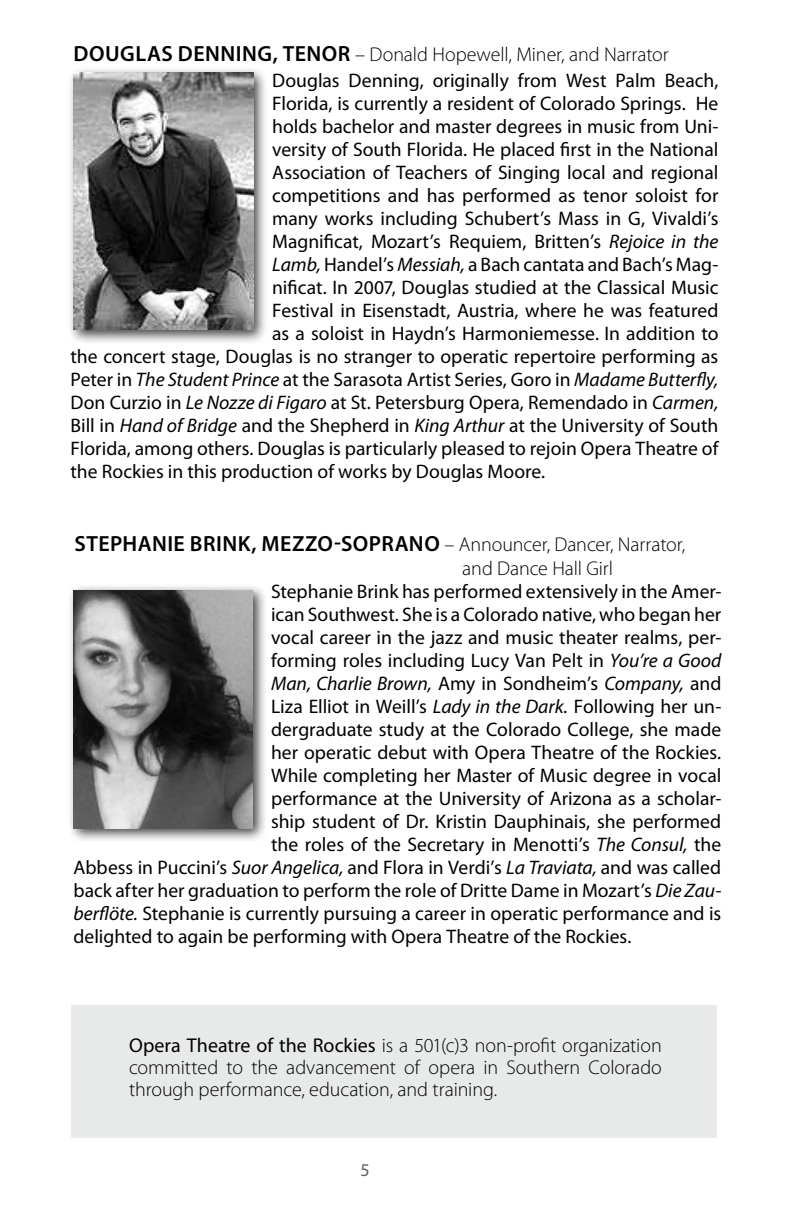
<style>
.page{position:relative;width:792px;height:1224px;background:#fff}
.page>*{position:absolute;margin:0;border:0;box-sizing:border-box;transform-origin:0 0}
.t1{font:600 22px "Myriad Pro";letter-spacing:.02em;color:#000}
.t2{font:300 20px/22px "Myriad Pro";letter-spacing:-.005em;color:#000}
.t3{font:19.6px "Myriad Pro";color:#000}
.t4{font:italic 19.6px "Myriad Pro";color:#000}
.t5{font:18px "Myriad Pro";color:#585e5c}
.s1{font-style:italic}
.s2{font-style:normal}
.s3{font-weight:400}
</style>
<div class="page">
<div style="left:71px;top:1005px;width:646px;height:132px;background:#e8eaea"></div>
<div style="left:67px;top:66px;width:202px;height:278px;background:#000;opacity:.75"></div>
<img style="left:74px;top:72px;width:179px;height:258px">
<div style="left:67px;top:584px;width:201px;height:259px;background:#000;opacity:.75"></div>
<img style="left:73px;top:590px;width:180px;height:238px">
<p class="t1" style="left:74px;top:39px;width:31px">DOUGLAS</p>
<p class="t1" style="left:178px;top:39px;width:30px">DENNING</p>
<p class="t1" style="left:273px;top:39px;width:37px">, TENOR</p>
<p class="t2" style="left:355px;top:43px;width:315px">– Donald Hopewell, Miner, and Narrator</p>
<p class="t3" style="left:272px;top:69px;width:448px">Douglas Denning, originally from West Palm Beach,</p>
<p class="t3" style="left:272px;top:92px;width:448px">Florida, is currently a resident of Colorado Springs. He</p>
<p class="t3" style="left:272px;top:115px;width:448px">holds bachelor and master degrees in music from Uni-</p>
<p class="t3" style="left:272px;top:138px;width:448px">versity of South Florida. He placed first in the National</p>
<p class="t3" style="left:272px;top:160px;width:448px">Association of Teachers of Singing local and regional</p>
<p class="t3" style="left:272px;top:183px;width:448px">competitions and has performed as tenor soloist for</p>
<p class="t3" style="left:272px;top:206px;width:448px">many works including Schubert’s Mass in G, Vivaldi’s</p>
<p class="t3" style="left:272px;top:229px;width:448px">Magnificat, Mozart’s Requiem, Britten’s <span class="s1">Rejoice in the</span></p>
<p class="t3" style="left:272px;top:252px;width:448px"><span class="s1">Lamb,</span> Handel’s <span class="s1">Messiah,</span> a Bach cantata and Bach’s Mag-</p>
<p class="t3" style="left:272px;top:275px;width:448px">nificat. In 2007, Douglas studied at the Classical Music</p>
<p class="t3" style="left:272px;top:298px;width:448px">Festival in Eisenstadt, Austria, where he was featured</p>
<p class="t3" style="left:272px;top:321px;width:448px">as a soloist in Haydn’s Harmoniemesse. In addition to</p>
<p class="t3" style="left:71px;top:344px;width:649px">the concert stage, Douglas is no stranger to operatic repertoire performing as</p>
<p class="t3" style="left:71px;top:367px;width:649px">Peter in <span class="s1">The Student Prince</span> at the Sarasota Artist Series, Goro in <span class="s1">Madame Butterfly,</span></p>
<p class="t3" style="left:71px;top:390px;width:650px">Don Curzio in <span class="s1">Le Nozze di Figaro</span> at St. Petersburg Opera, Remendado in <span class="s1">Carmen,</span></p>
<p class="t3" style="left:71px;top:413px;width:649px">Bill in <span class="s1">Hand of Bridge</span> and the Shepherd in <span class="s1">King Arthur</span> at the University of South</p>
<p class="t3" style="left:71px;top:436px;width:649px">Florida, among others. Douglas is particularly pleased to rejoin Opera Theatre of</p>
<p class="t3" style="left:71px;top:459px;width:476px">the Rockies in this production of works by Douglas Moore.</p>
<p class="t1" style="left:75px;top:530px;width:76px">STEPHANIE</p>
<p class="t1" style="left:190px;top:530px;width:13px">BRIN</p>
<p class="t1" style="left:238px;top:530px;width:159px">K, MEZZO-SO PRANO</p>
<p class="t2" style="left:462px;top:533px;width:224px;line-height:24px;text-indent:-18px">– Announcer, Dancer, Narrator, and Dance Hall Girl</p>
<p class="t3" style="left:271px;top:579px;width:452px">Stephanie Brink has performed extensively in the Amer-</p>
<p class="t3" style="left:271px;top:602px;width:452px">ican Southwest. She is a Colorado native, who began her</p>
<p class="t3" style="left:271px;top:625px;width:452px">vocal career in the jazz and music theater realms, per-</p>
<p class="t3" style="left:271px;top:648px;width:452px">forming roles including Lucy Van Pelt in <span class="s1">You’re a Good</span></p>
<p class="t4" style="left:271px;top:671px;width:452px">Man, Charlie Brown, <span class="s2">Amy in Sondheim’s</span> Company, <span class="s2">and</span></p>
<p class="t3" style="left:271px;top:694px;width:452px">Liza Elliot in Weill’s <span class="s1">Lady in the Dark.</span> Following her un-</p>
<p class="t3" style="left:271px;top:717px;width:452px">dergraduate study at the Colorado College, she made</p>
<p class="t3" style="left:271px;top:740px;width:452px">her operatic debut with Opera Theatre of the Rockies.</p>
<p class="t3" style="left:271px;top:763px;width:452px">While completing her Master of Music degree in vocal</p>
<p class="t3" style="left:271px;top:786px;width:452px">performance at the University of Arizona as a scholar-</p>
<p class="t3" style="left:271px;top:809px;width:452px">ship student of Dr. Kristin Dauphinais, she performed</p>
<p class="t3" style="left:271px;top:832px;width:452px">the roles of the Secretary in Menotti’s <span class="s1">The Consul,</span> the</p>
<p class="t3" style="left:73px;top:855px;width:649px">Abbess in Puccini’s <span class="s1">Suor Angelica,</span> and Flora in Verdi’s <span class="s1">La Traviata,</span> and was called</p>
<p class="t3" style="left:73px;top:878px;width:649px">back after her graduation to perform the role of Dritte Dame in Mozart’s <span class="s1">Die Zau-</span></p>
<p class="t3" style="left:73px;top:901px;width:649px"><span class="s1">berflöte.</span> Stephanie is currently pursuing a career in operatic performance and is</p>
<p class="t3" style="left:73px;top:924px;width:560px">delighted to again be performing with Opera Theatre of the Rockies.</p>
<p class="t2" style="left:129px;top:1034px;width:534px;text-align:justify"><span class="s3">Opera Theatre of the Rockies</span> is a 501(c)3 non-profit organization committed to the advancement of opera in Southern Colorado through performance, education, and training.</p>
<p class="t5" style="left:361px;top:1158px;width:11px">5</p>
</div>
